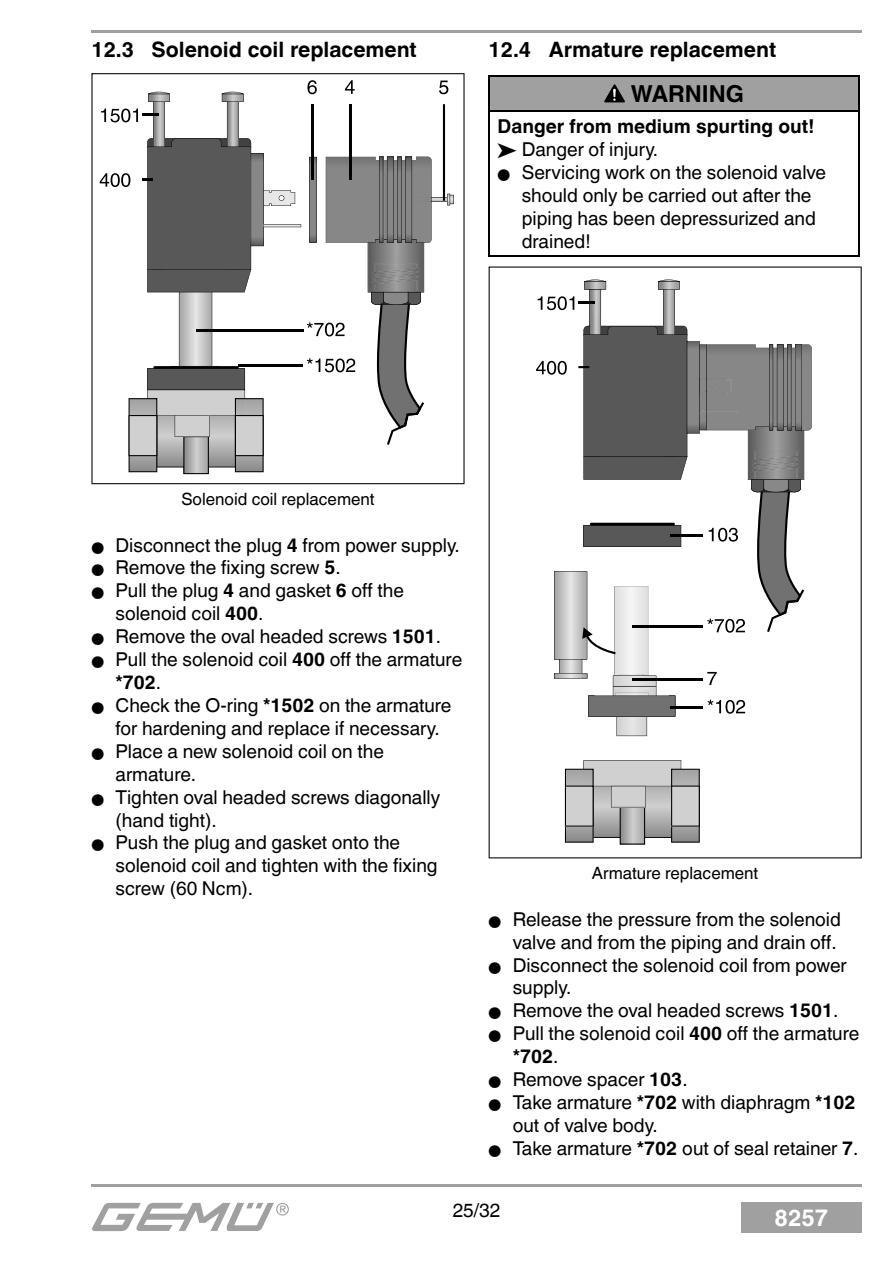
<style>
.page{position:relative;width:893px;height:1263px;background:#fff}
.page>*{position:absolute;margin:0;border:0;box-sizing:border-box;transform-origin:0 0}
.t1{font:700 23.4px "Helvetica World";color:#000}
.t2{font:700 23.4px "Helvetica World";color:#fff}
.t3{font:700 21.15px "Helvetica World";color:#000}
.t4{font:19.05px/23px "Helvetica World";color:#000}
.t5{font:700 19.05px/23px "Helvetica World";color:#000}
.t6{font:16.95px "Helvetica World";color:#000}
.s1{font-weight:400}
.s2{font-weight:700}
</style>
<div class="page">
<svg style="left:92px;top:1203px;width:197px;height:28px"></svg>
<div style="left:741px;top:1203px;width:120px;height:30px;background:#a0a0a0"></div>
<hr style="left:91px;top:30px;width:770px;height:2px;background:#a0a0a0">
<hr style="left:91px;top:1185px;width:770px;height:2px;background:#a0a0a0">
<svg style="left:91px;top:73px;width:373px;height:411px"></svg>
<div style="left:489px;top:76px;width:370px;height:35px;background:#a0a0a0"></div>
<hr style="left:488px;top:75px;width:371px;height:1px;background:#000">
<hr style="left:488px;top:76px;width:1px;height:34px;background:#000">
<hr style="left:858px;top:76px;width:1px;height:34px;background:#000">
<hr style="left:488px;top:110px;width:371px;height:1px;background:#000">
<hr style="left:488px;top:111px;width:1px;height:145px;background:#000">
<hr style="left:858px;top:111px;width:1px;height:145px;background:#000">
<hr style="left:488px;top:256px;width:371px;height:1px;background:#000">
<svg style="left:604px;top:84px;width:21px;height:18px"></svg>
<svg style="left:488px;top:267px;width:373px;height:591px"></svg>
<p class="t3" style="left:91px;top:42px;width:327px">12.3 Solenoid coil replacement</p>
<p class="t3" style="left:488px;top:42px;width:289px">12.4 Armature replacement</p>
<p class="t1" style="left:631px;top:85px;width:115px">WARNING</p>
<p class="t5" style="left:497px;top:117px;width:318px">Danger from medium spurting out! ➤ <span class="s1">Danger of injury.</span></p>
<p class="t4" style="left:521px;top:163px;width:306px;text-indent:-24px">● Servicing work on the solenoid valve should only be carried out after the piping has been depressurized and drained!</p>
<p class="t6" style="left:181px;top:492px;width:195px">Solenoid coil replacement</p>
<p class="t4" style="left:91px;top:535px;width:370px">● Disconnect the plug <span class="s2">4</span> from power supply.</p>
<p class="t4" style="left:91px;top:558px;width:251px">● Remove the fixing screw <span class="s2">5</span>.</p>
<p class="t4" style="left:115px;top:581px;width:290px;text-indent:-24px">● Pull the plug <span class="s2">4</span> and gasket <span class="s2">6</span> off the solenoid coil <span class="s2">400</span>.</p>
<p class="t4" style="left:91px;top:627px;width:351px">● Remove the oval headed screws <span class="s2">1501</span>.</p>
<p class="t4" style="left:115px;top:650px;width:348px;text-indent:-24px">● Pull the solenoid coil <span class="s2">400</span> off the armature <span class="s2">*702</span>.</p>
<p class="t4" style="left:115px;top:696px;width:337px;text-indent:-24px">● Check the O-ring <span class="s2">*1502</span> on the armature for hardening and replace if necessary.</p>
<p class="t4" style="left:115px;top:741px;width:270px;text-indent:-24px">● Place a new solenoid coil on the armature.</p>
<p class="t4" style="left:115px;top:787px;width:326px;text-indent:-24px">● Tighten oval headed screws diagonally (hand tight).</p>
<p class="t4" style="left:115px;top:833px;width:323px;text-indent:-24px">● Push the plug and gasket onto the solenoid coil and tighten with the fixing screw (60 Ncm).</p>
<p class="t6" style="left:592px;top:866px;width:168px">Armature replacement</p>
<p class="t4" style="left:488px;top:909px;width:354px;text-align:right">● Release the pressure from the solenoid valve and from the piping and drain off.</p>
<p class="t4" style="left:512px;top:955px;width:335px;text-indent:-24px">● Disconnect the solenoid coil from power supply.</p>
<p class="t4" style="left:488px;top:1001px;width:351px">● Remove the oval headed screws <span class="s2">1501</span>.</p>
<p class="t4" style="left:512px;top:1024px;width:348px;text-indent:-24px">● Pull the solenoid coil <span class="s2">400</span> off the armature <span class="s2">*702</span>.</p>
<p class="t4" style="left:488px;top:1070px;width:200px">● Remove spacer <span class="s2">103</span>.</p>
<p class="t4" style="left:512px;top:1093px;width:344px;text-indent:-24px">● Take armature <span class="s2">*702</span> with diaphragm <span class="s2">*102 </span>out of valve body.</p>
<p class="t4" style="left:488px;top:1139px;width:371px">● Take armature <span class="s2">*702</span> out of seal retainer <span class="s2">7</span>.</p>
<p class="t4" style="left:452px;top:1200px;width:49px">25/32</p>
<p class="t2" style="left:774px;top:1208px;width:55px">8257</p>
</div>
